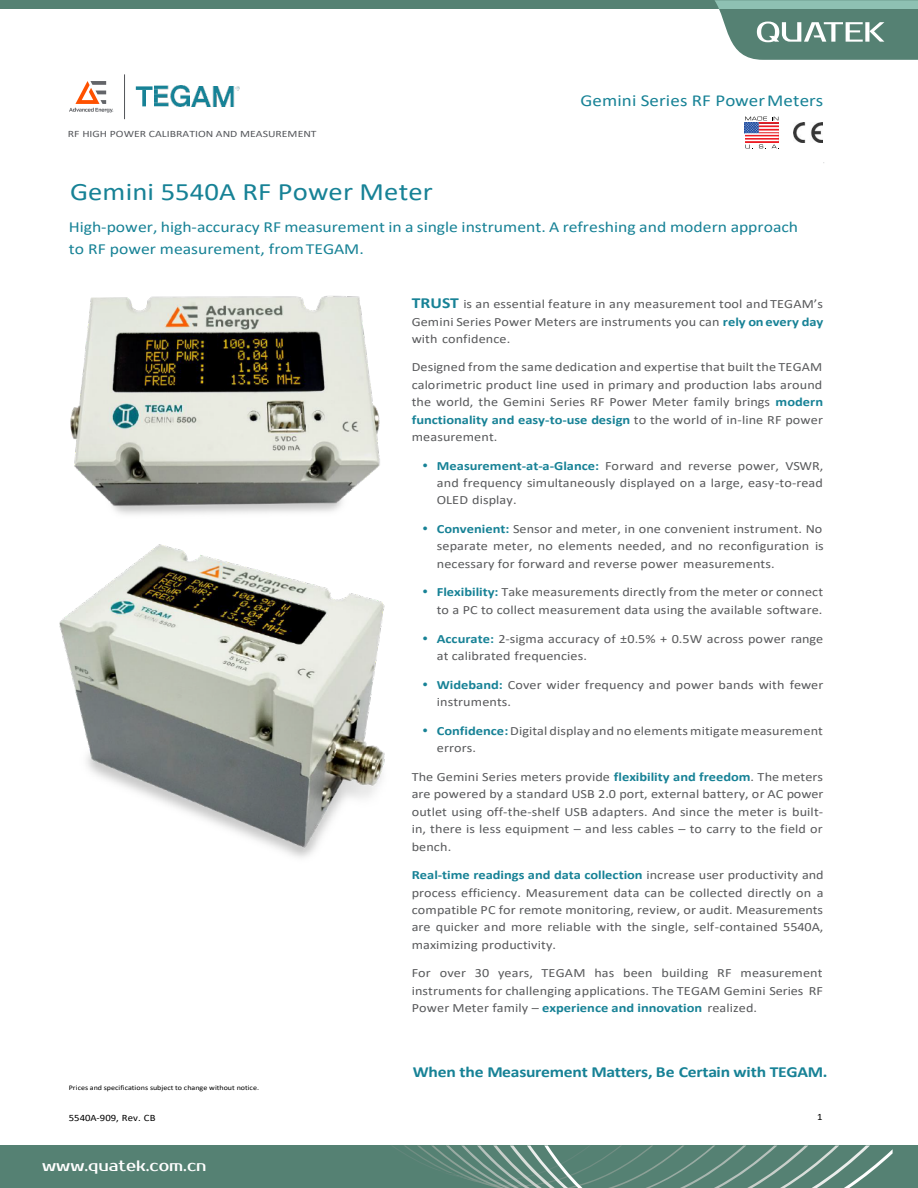
<style>
.page{position:relative;width:918px;height:1188px;background:#fff}
.page>*{position:absolute;margin:0;border:0;box-sizing:border-box;transform-origin:0 0}
.t1{font:25.2px "Calibri";letter-spacing:.005em;color:#178296;scale:1.14 1}
.t2{font:16.8px "Calibri";letter-spacing:.005em;color:#178296;scale:1.13 1}
.t3{font:15.45px/22.4px "Calibri";color:#178296;scale:1.15 1}
.t4{font:700 15.45px "Calibri";letter-spacing:-.015em;color:#178296;scale:1.14 1}
.t5{font:15px "Prosto";color:#fff}
.t6{font:12.6px/17.4px "Calibri";letter-spacing:.005em;color:#58595b;text-align:justify;scale:1.13 1}
.t7{font:9.75px "Calibri";color:#54565a;scale:1.2 1}
.t8{font:9.75px "Calibri";letter-spacing:.005em;color:#000;scale:1.1 1}
.t9{font:7.05px "Calibri";color:#000;scale:1.14 1}
.s1{font-weight:700;font-size:15.45px;color:#178296}
.s2{font-weight:700;color:#178296}
.s3{font-family:"Century Gothic";font-weight:700;color:#178296}
</style>
<div class="page">
<hr style="left:124px;top:74px;width:1px;height:45px;background:#54565a">
<img style="left:155px;top:86px;width:34px;height:21px">
<svg style="left:142px;top:90px;width:4px;height:16px"></svg>
<svg style="left:136px;top:86px;width:17px;height:4px"></svg>
<img style="left:191px;top:86px;width:48px;height:20px">
<svg style="left:69px;top:81px;width:44px;height:31px"></svg>
<svg style="left:745px;top:117px;width:33px;height:3px"></svg>
<img style="left:794px;top:122px;width:29px;height:21px">
<svg style="left:745px;top:135px;width:33px;height:8px"></svg>
<img style="left:745px;top:122px;width:34px;height:11px">
<hr style="left:744px;top:140px;width:35px;height:1px;background:#fff">
<hr style="left:744px;top:136px;width:35px;height:2px;background:#fff">
<svg style="left:745px;top:145px;width:8px;height:4px"></svg>
<svg style="left:759px;top:145px;width:7px;height:4px"></svg>
<svg style="left:772px;top:145px;width:7px;height:4px"></svg>
<img style="left:70px;top:296px;width:310px;height:219px">
<img style="left:59px;top:544px;width:326px;height:314px">
<div style="left:0;top:0;width:918px;height:9px;background:#558173"></div>
<svg style="left:714px;top:0;width:204px;height:60px;background:#779d91"></svg>
<div style="left:0;top:1145px;width:918px;height:43px;background:#558173"></div>
<svg style="left:393px;top:1145px;width:500px;height:43px"></svg>
<p class="t7" style="left:68px;top:127px;width:209px">RF HIGH POWER CALIBRATION AND MEASUREMENT</p>
<h2 class="t2" style="left:581px;top:89px;width:216px">Gemini Series RF PowerMeters</h2>
<h1 class="t1" style="left:70px;top:174px;width:320px">Gemini 5540A RF Power Meter</h1>
<p class="t3" style="left:69px;top:215px;width:636px">High-power, high-accuracy RF measurement in a single instrument. A refreshing and modern approach to RF power measurement, fromTEGAM.</p>
<p class="t6" style="left:412px;top:294px;width:366px"><span class="s1">TRUST</span> is an essential feature in any measurement tool and TEGAM’s Gemini Series Power Meters are instruments you can <span class="s2">rely on every day </span>with confidence.</p>
<p class="t6" style="left:412px;top:358px;width:366px">Designed from the same dedication and expertise that built the TEGAM calorimetric product line used in primary and production labs around the world, the Gemini Series RF Power Meter family brings <span class="s2">modern functionality and easy-to-use design</span> to the world of in-line RF power measurement.</p>
<p class="t6" style="left:437px;top:456px;width:344px;text-indent:-15px"><span class="s3">•</span> <span class="s2">Measurement-at-a-Glance:</span> Forward and reverse power, VSWR, and frequency simultaneously displayed on a large, easy-to-read OLED display.</p>
<p class="t6" style="left:437px;top:520px;width:344px;text-indent:-15px"><span class="s3">•</span> <span class="s2">Convenient:</span> Sensor and meter, in one convenient instrument. No separate meter, no elements needed, and no reconfiguration is necessary for forward and reverse power measurements.</p>
<p class="t6" style="left:422px;top:583px;width:357px;text-align:right"><span class="s3">•</span> <span class="s2">Flexibility:</span> Take measurements directly from the meter or connect to a PC to collect measurement data using the available software.</p>
<p class="t6" style="left:437px;top:630px;width:343px;text-indent:-15px"><span class="s3">•</span> <span class="s2">Accurate:</span> 2-sigma accuracy of ±0.5% + 0.5W across power range at calibrated frequencies.</p>
<p class="t6" style="left:437px;top:676px;width:343px;text-indent:-15px"><span class="s3">•</span> <span class="s2">Wideband:</span> Cover wider frequency and power bands with fewer instruments.</p>
<p class="t6" style="left:437px;top:722px;width:343px;text-indent:-15px"><span class="s3">•</span> <span class="s2">Confidence:</span>Digital display and no elementsmitigatemeasurement errors.</p>
<p class="t6" style="left:412px;top:767px;width:366px">The Gemini Series meters provide <span class="s2">flexibility and freedom</span>. The meters are powered by a standard USB 2.0 port, external battery, or AC power outlet using off-the-shelf USB adapters. And since the meter is built&shy;in, there is less equipment – and less cables – to carry to the field or bench.</p>
<p class="t6" style="left:412px;top:866px;width:366px"><span class="s2">Real-time readings and data collection</span> increase user productivity and process efficiency. Measurement data can be collected directly on a compatible PC for remote monitoring, review, or audit. Measurements are quicker and more reliable with the single, self-contained 5540A, maximizing productivity.</p>
<p class="t6" style="left:412px;top:964px;width:366px">For over 30 years, TEGAM has been building RF measurement instruments for challenging applications. The TEGAM Gemini Series RF Power Meter family – <span class="s2">experience and innovation</span> realized.</p>
<p class="t9" style="left:69px;top:1083px;width:168px">Prices and specifications subject to change without notice.</p>
<p class="t4" style="left:413px;top:1061px;width:365px">When the Measurement Matters, Be Certain with TEGAM.</p>
<p class="t8" style="left:69px;top:1111px;width:80px">5540A-909, Rev. CB</p>
<p class="t8" style="left:817px;top:1110px;width:6px">1</p>
<p class="t5" style="left:42px;top:1157px;width:166px">www.quatek.com.cn</p>
</div>
